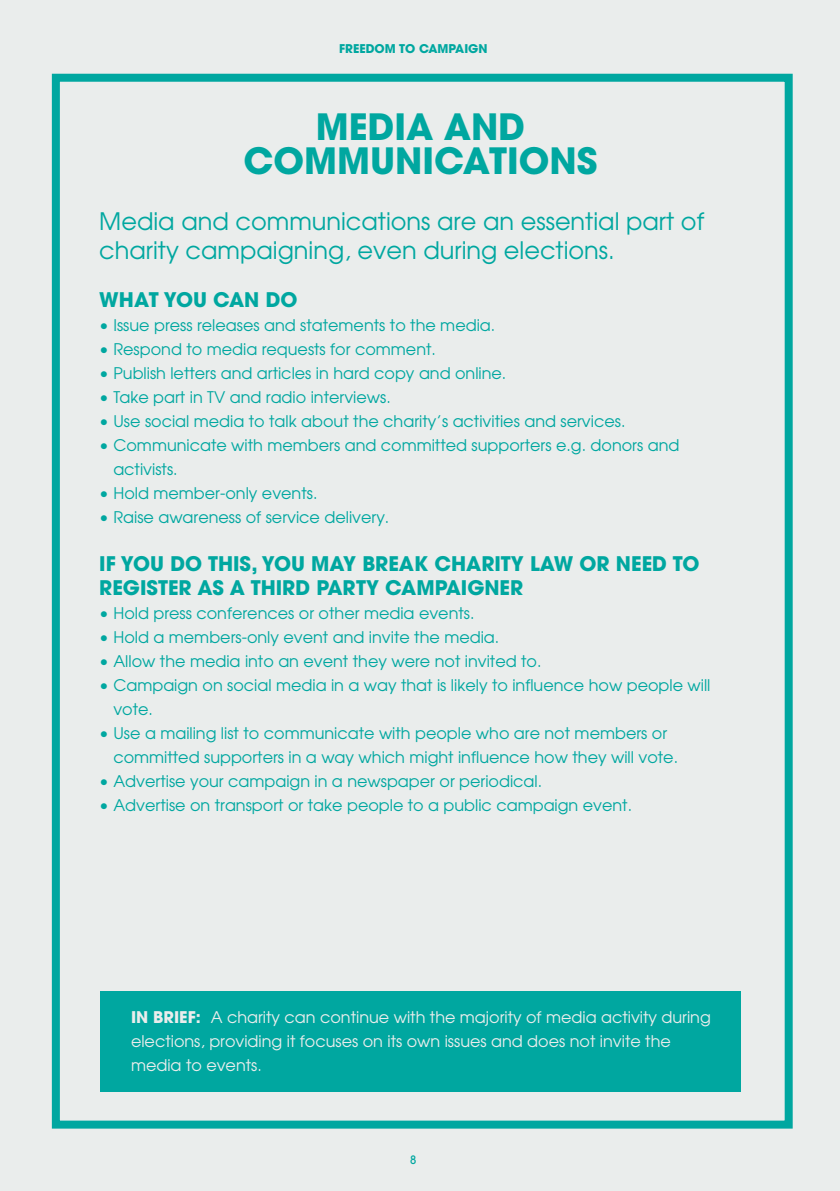
<style>
.page{position:relative;width:840px;height:1191px;background:#fff}
.page>*{position:absolute;margin:0;border:0;box-sizing:border-box;transform-origin:0 0}
.t1{font:700 36px/34px "Avant Garde";color:#00a7a0;text-align:center}
.STANDFIRST{font:24px/28.8px "Avant Garde";color:#00a7a0}
.SMALL_HEADER{font:700 20px/24px "Avant Garde";color:#00a7a0}
.BODY{font:16px/24px "Avant Garde";color:#00a7a0}
.BODY-2{font:16px/24px "Avant Garde";color:#eaedec}
.t2{font:700 12px "Avant Garde";color:#00a7a0}
.t3{font:500 12px "Avant Garde IT Cby BT";color:#00a7a0}
.s1{font-weight:700}
</style>
<div class="page">
<div style="left:0;top:0;width:839px;height:1191px;background:#eaedec"></div>
<div style="left:100px;top:991px;width:640px;height:100px;background:#00a7a0"></div>
<div style="left:52px;top:74px;width:740px;height:1054px;border:8px solid #00a7a0"></div>
<p class="t2" style="left:339px;top:41px;width:150px">FREEDOM TO CAMPAIGN</p>
<p class="t1" style="left:243px;top:110px;width:355px">MEDIA AND<br>COMMUNICATIONS</p>
<p class="STANDFIRST" style="left:99px;top:206px;width:606px">Media and communications are an essential part of charity campaigning, even during elections.</p>
<p class="SMALL_HEADER" style="left:99px;top:287px;width:200px">WHAT YOU CAN DO</p>
<p class="BODY" style="left:99px;top:313px;width:397px">• Issue press releases and statements to the media.</p>
<p class="BODY" style="left:99px;top:337px;width:338px">• Respond to media requests for comment.</p>
<p class="BODY" style="left:99px;top:361px;width:408px">• Publish letters and articles in hard copy and online.</p>
<p class="BODY" style="left:99px;top:385px;width:293px">• Take part in TV and radio interviews.</p>
<p class="BODY" style="left:99px;top:409px;width:527px">• Use social media to talk about the charity’s activities and services.</p>
<p class="BODY" style="left:113px;top:433px;width:567px;text-indent:-14px">• Communicate with members and committed supporters e.g. donors and activists.</p>
<p class="BODY" style="left:99px;top:481px;width:219px">• Hold member-only events.</p>
<p class="BODY" style="left:99px;top:505px;width:291px">• Raise awareness of service delivery.</p>
<p class="SMALL_HEADER" style="left:99px;top:551px;width:601px">IF YOU DO THIS, YOU MAY BREAK CHARITY LAW OR NEED TO<br>REGISTER AS A THIRD PARTY CAMPAIGNER</p>
<p class="BODY" style="left:99px;top:601px;width:376px">• Hold press conferences or other media events.</p>
<p class="BODY" style="left:99px;top:625px;width:401px">• Hold a members-only event and invite the media.</p>
<p class="BODY" style="left:99px;top:649px;width:443px">• Allow the media into an event they were not invited to.</p>
<p class="BODY" style="left:113px;top:673px;width:598px;text-indent:-14px">• Campaign on social media in a way that is likely to influence how people will vote.</p>
<p class="BODY" style="left:113px;top:721px;width:566px;text-indent:-14px">• Use a mailing list to communicate with people who are not members or committed supporters in a way which might influence how they will vote.</p>
<p class="BODY" style="left:99px;top:769px;width:444px">• Advertise your campaign in a newspaper or periodical.</p>
<p class="BODY" style="left:99px;top:793px;width:534px">• Advertise on transport or take people to a public campaign event.</p>
<p class="BODY-2" style="left:131px;top:1004px;width:581px"><span class="s1">IN BRIEF:</span> A charity can continue with the majority of media activity during elections, providing it focuses on its own issues and does not invite the media to events.</p>
<p class="t3" style="left:409px;top:1152px;width:8px">8</p>
</div>
